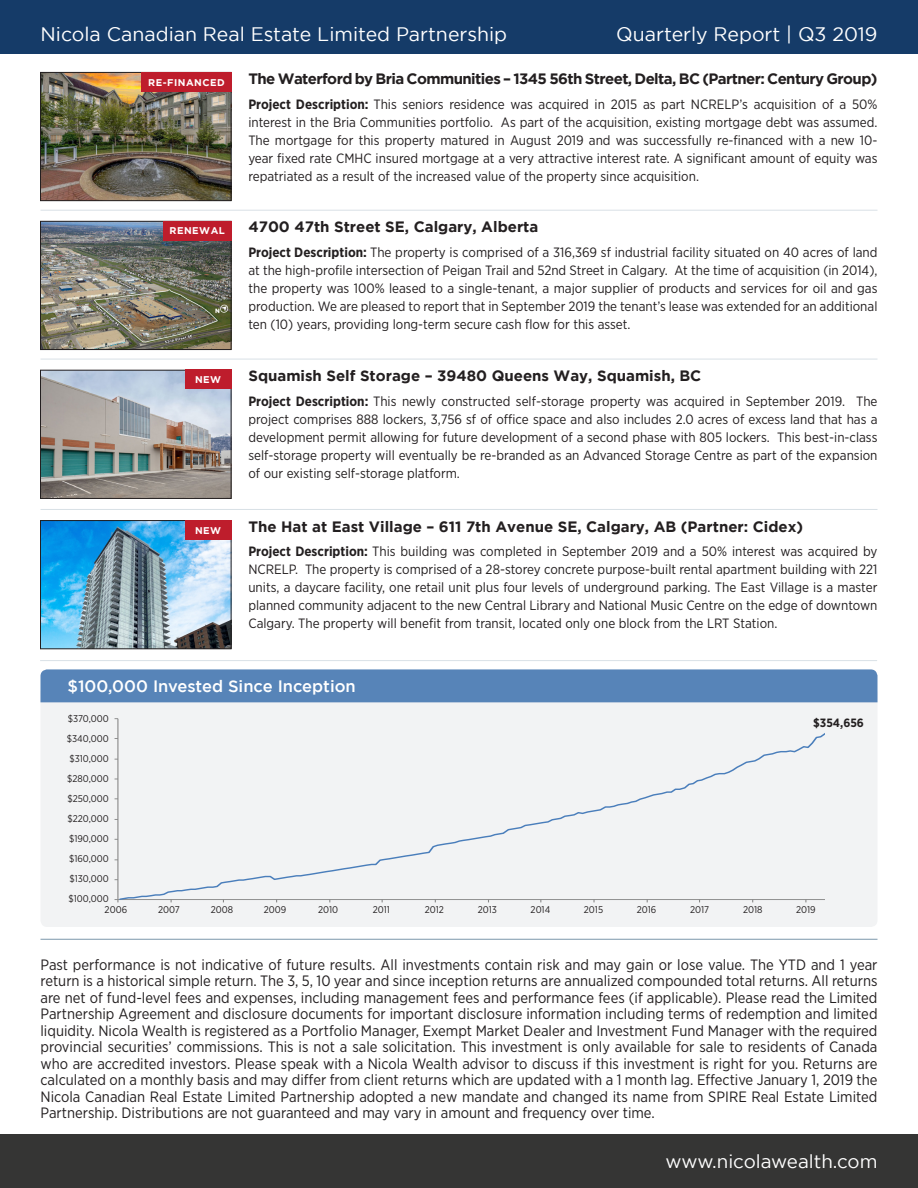
<style>
.page{position:relative;width:918px;height:1188px;background:#fff}
.page>*{position:absolute;margin:0;border:0;box-sizing:border-box;transform-origin:0 0}
.t1{font:19.5px "Gotham";color:#fff}
.t2{font:18.75px "Gotham";color:#fff}
.t3{font:500 16.5px "Gotham";color:#fff}
.t4{font:15px/16.5px "Gotham Narrow";color:#231f20;text-align:justify}
.t5{font:700 15px "Gotham";color:#231f20}
.t6{font:700 15px "Gotham";letter-spacing:-.04em;color:#231f20}
.t7{font:13.5px/18px "Gotham Narrow";color:#231f20;text-align:justify}
.t8{font:700 12px "Gotham Narrow";color:#231f20}
.t9{font:9.75px "Gotham Narrow";color:#231f20}
.t10{font:700 9.75px "Gotham";letter-spacing:.05em;color:#fff}
.t11{font:7.8px "Adobe Caslon Pro";letter-spacing:.045em;color:#000;scale:1.19 1}
.s1{font-weight:700}
</style>
<div class="page">
<div style="left:0;top:0;width:918px;height:54px;background:#153b68"></div>
<div style="left:0;top:1134px;width:918px;height:54px;background:#353534"></div>
<hr style="left:40px;top:939px;width:838px;height:1px;background:#7c97ab">
<hr style="left:40px;top:210px;width:838px;height:1px;background:#7c97ab">
<hr style="left:40px;top:359px;width:838px;height:1px;background:#7c97ab">
<hr style="left:40px;top:509px;width:838px;height:1px;background:#7c97ab">
<hr style="left:40px;top:660px;width:837px;height:1px;background:#7c97ab">
<img style="left:42px;top:74px;width:187px;height:125px">
<div style="left:40px;top:72px;width:191px;height:129px;border:1px solid #231f20"></div>
<img style="left:42px;top:223px;width:187px;height:125px">
<div style="left:40px;top:221px;width:191px;height:129px;border:1px solid #231f20"></div>
<img style="left:42px;top:372px;width:187px;height:125px">
<div style="left:40px;top:370px;width:191px;height:129px;border:1px solid #231f20"></div>
<img style="left:42px;top:522px;width:187px;height:125px">
<div style="left:40px;top:520px;width:191px;height:129px;border:1px solid #231f20"></div>
<div style="left:40px;top:686px;width:838px;height:241px;background:#f2f3f4;border-radius:7px"></div>
<div style="left:40px;top:669px;width:838px;height:33px;background:#5784b8"></div>
<hr style="left:118px;top:719px;width:1px;height:181px;background:#868686">
<svg style="left:118px;top:727px;width:706px;height:173px"></svg>
<div style="left:185px;top:370px;width:46px;height:19px;background:#be1d2c"></div>
<div style="left:141px;top:72px;width:90px;height:20px;background:#be1d2c"></div>
<div style="left:163px;top:221px;width:68px;height:19px;background:#be1d2c"></div>
<div style="left:185px;top:521px;width:46px;height:19px;background:#be1d2c"></div>
<p class="t1" style="left:40px;top:24px;width:468px">Nicola Canadian Real Estate Limited Partnership</p>
<p class="t1" style="left:616px;top:24px;width:263px">Quarterly Report | Q3 2019</p>
<p class="t6" style="left:248px;top:70px;width:631px">The Waterford by Bria Communities – 1345 56th Street, Delta, BC (Partner: Century Group)</p>
<p class="t7" style="left:248px;top:95px;width:631px"><span class="s1">Project Description:</span> This seniors residence was acquired in 2015 as part NCRELP’s acquisition of a 50% interest in the Bria Communities portfolio. As part of the acquisition, existing mortgage debt was assumed.<br>The mortgage for this property matured in August 2019 and was successfully re-financed with a new 10- year fixed rate CMHC insured mortgage at a very attractive interest rate. A significant amount of equity was repatriated as a result of the increased value of the property since acquisition.</p>
<p class="t5" style="left:248px;top:218px;width:291px">4700 47th Street SE, Calgary, Alberta</p>
<p class="t7" style="left:248px;top:243px;width:631px"><span class="s1">Project Description:</span> The property is comprised of a 316,369 sf industrial facility situated on 40 acres of land at the high-profile intersection of Peigan Trail and 52nd Street in Calgary. At the time of acquisition (in 2014), the property was 100% leased to a single-tenant, a major supplier of products and services for oil and gas production. We are pleased to report that in September 2019 the tenant’s lease was extended for an additional ten (10) years, providing long-term secure cash flow for this asset.</p>
<p class="t5" style="left:248px;top:367px;width:454px">Squamish Self Storage – 39480 Queens Way, Squamish, BC</p>
<p class="t7" style="left:248px;top:392px;width:631px"><span class="s1">Project Description:</span> This newly constructed self-storage property was acquired in September 2019. The project comprises 888 lockers, 3,756 sf of office space and also includes 2.0 acres of excess land that has a development permit allowing for future development of a second phase with 805 lockers. This best-in-class self-storage property will eventually be re-branded as an Advanced Storage Centre as part of the expansion of our existing self-storage platform.</p>
<p class="t10" style="left:148px;top:76px;width:78px">RE-FINANCED</p>
<p class="t10" style="left:170px;top:225px;width:57px">RENEWAL</p>
<p class="t10" style="left:195px;top:374px;width:28px">NEW</p>
<p class="t10" style="left:195px;top:525px;width:28px">NEW</p>
<p class="t5" style="left:248px;top:518px;width:556px">The Hat at East Village – 611 7th Avenue SE, Calgary, AB (Partner: Cidex)</p>
<p class="t7" style="left:248px;top:542px;width:631px"><span class="s1">Project Description:</span> This building was completed in September 2019 and a 50% interest was acquired by NCRELP. The property is comprised of a 28-storey concrete purpose-built rental apartment building with 221 units, a daycare facility, one retail unit plus four levels of underground parking. The East Village is a master planned community adjacent to the new Central Library and National Music Centre on the edge of downtown Calgary. The property will benefit from transit, located only one block from the LRT Station.</p>
<p class="t3" style="left:68px;top:677px;width:290px">$100,000 Invested Since Inception</p>
<p class="t11" style="left:72px;top:712px;width:31px">$370,000</p>
<p class="t9" style="left:68px;top:713px;width:42px">$370,000</p>
<p class="t9" style="left:67px;top:733px;width:43px">$340,000</p>
<p class="t11" style="left:72px;top:732px;width:31px">$340,000</p>
<p class="t8" style="left:813px;top:715px;width:52px">$354,656</p>
<p class="t11" style="left:72px;top:752px;width:31px">$310,000</p>
<p class="t9" style="left:69px;top:753px;width:41px">$310,000</p>
<p class="t9" style="left:67px;top:773px;width:43px">$280,000</p>
<p class="t9" style="left:67px;top:793px;width:43px">$250,000</p>
<p class="t9" style="left:67px;top:813px;width:43px">$220,000</p>
<p class="t9" style="left:69px;top:833px;width:41px">$190,000</p>
<p class="t9" style="left:69px;top:853px;width:41px">$160,000</p>
<p class="t9" style="left:69px;top:873px;width:41px">$130,000</p>
<p class="t9" style="left:69px;top:893px;width:42px">$100,000</p>
<p class="t9" style="left:105px;top:904px;width:24px">2006</p>
<p class="t9" style="left:158px;top:904px;width:23px">2007</p>
<p class="t9" style="left:211px;top:904px;width:24px">2008</p>
<p class="t9" style="left:264px;top:904px;width:24px">2009</p>
<p class="t9" style="left:318px;top:904px;width:22px">2010</p>
<p class="t9" style="left:373px;top:904px;width:19px">2011</p>
<p class="t9" style="left:425px;top:904px;width:21px">2012</p>
<p class="t9" style="left:478px;top:904px;width:21px">2013</p>
<p class="t9" style="left:531px;top:904px;width:21px">2014</p>
<p class="t9" style="left:584px;top:904px;width:21px">2015</p>
<p class="t9" style="left:637px;top:904px;width:21px">2016</p>
<p class="t9" style="left:690px;top:904px;width:21px">2017</p>
<p class="t9" style="left:743px;top:904px;width:21px">2018</p>
<p class="t9" style="left:796px;top:904px;width:21px">2019</p>
<p class="t11" style="left:72px;top:773px;width:31px">$280,000</p>
<p class="t11" style="left:72px;top:793px;width:31px">$250,000</p>
<p class="t11" style="left:72px;top:813px;width:31px">$220,000</p>
<p class="t11" style="left:72px;top:833px;width:31px">$190,000</p>
<p class="t11" style="left:72px;top:853px;width:31px">$160,000</p>
<p class="t11" style="left:72px;top:874px;width:31px">$130,000</p>
<p class="t11" style="left:72px;top:893px;width:31px">$100,000</p>
<p class="t11" style="left:111px;top:905px;width:17px">2006</p>
<p class="t11" style="left:164px;top:905px;width:17px">2007</p>
<p class="t11" style="left:217px;top:905px;width:17px">2008</p>
<p class="t11" style="left:269px;top:905px;width:17px">2009</p>
<p class="t11" style="left:322px;top:905px;width:17px">2010</p>
<p class="t11" style="left:375px;top:905px;width:17px">2011</p>
<p class="t11" style="left:428px;top:905px;width:17px">2012</p>
<p class="t11" style="left:481px;top:905px;width:17px">2013</p>
<p class="t11" style="left:534px;top:905px;width:17px">2014</p>
<p class="t11" style="left:587px;top:905px;width:17px">2015</p>
<p class="t11" style="left:640px;top:905px;width:17px">2016</p>
<p class="t11" style="left:693px;top:905px;width:17px">2017</p>
<p class="t11" style="left:747px;top:905px;width:17px">2018</p>
<p class="t11" style="left:799px;top:905px;width:17px">2019</p>
<p class="t4" style="left:40px;top:956px;width:839px">Past performance is not indicative of future results. All investments contain risk and may gain or lose value. The YTD and 1 year return is a historical simple return. The 3, 5, 10 year and since inception returns are annualized compounded total returns. All returns are net of fund-level fees and expenses, including management fees and performance fees (if applicable). Please read the Limited Partnership Agreement and disclosure documents for important disclosure information including terms of redemption and limited liquidity. Nicola Wealth is registered as a Portfolio Manager, Exempt Market Dealer and Investment Fund Manager with the required provincial securities’ commissions. This is not a sale solicitation. This investment is only available for sale to residents of Canada who are accredited investors. Please speak with a Nicola Wealth advisor to discuss if this investment is right for you. Returns are calculated on a monthly basis and may differ from client returns which are updated with a 1 month lag. Effective January 1, 2019 the Nicola Canadian Real Estate Limited Partnership adopted a new mandate and changed its name from SPIRE Real Estate Limited Partnership. Distributions are not guaranteed and may vary in amount and frequency over time.</p>
<p class="t2" style="left:665px;top:1151px;width:214px">www.nicolawealth.com</p>
</div>
